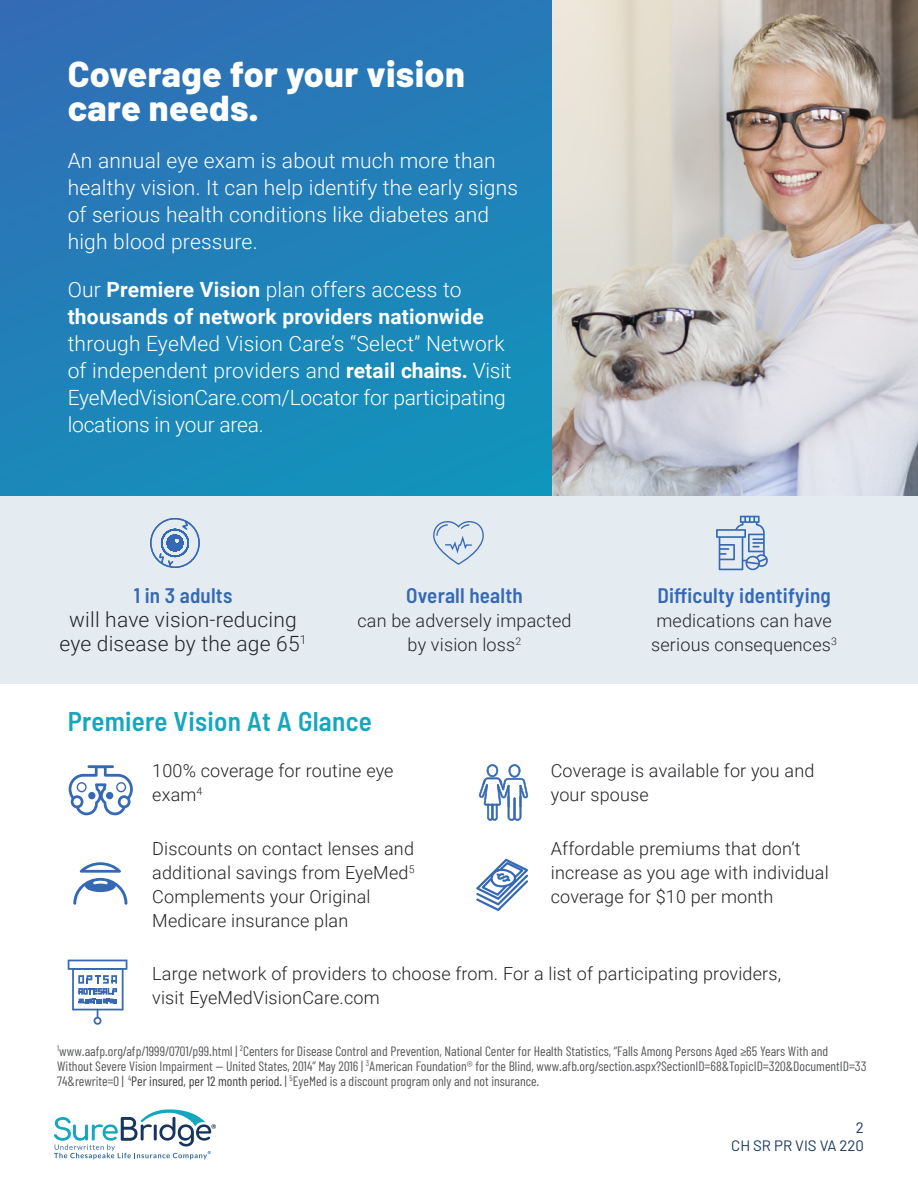
<style>
.page{position:relative;width:918px;height:1188px;background:#fff}
.page>*{position:absolute;margin:0;border:0;box-sizing:border-box;transform-origin:0 0}
.t1{font:800 36px/34.5px "Barlow";letter-spacing:.01em;color:#fff}
.t2{font:600 semi-condensed 27px "Barlow";letter-spacing:.01em;color:#15a7be}
.t3{font:300 21px/27px "Roboto";letter-spacing:.01em;color:#fff}
.t4{font:600 semi-condensed 21px "Barlow";letter-spacing:.01em;color:#3569b4}
.t5{font:300 21px/24px "Roboto";letter-spacing:.01em;color:#222325;text-align:center}
.t6{font:300 18px/24px "Roboto";letter-spacing:.01em;color:#222325}
.t7{font:15px "Barlow";color:#17355e}
.SB_Disclaimer{font:13.5px/15px "Barlow Condensed";color:#57585a}
.s1{font-weight:700}
.s2{color:#3e3e3f}
</style>
<div class="page">
<svg style="left:54px;top:1109px;width:162px;height:50px"></svg>
<svg style="left:0;top:0;width:553px;height:496px;background:#2180b8"></svg>
<img style="left:553px;top:0;width:365px;height:496px">
<div style="left:0;top:496px;width:918px;height:188px;background:#e5ecf1"></div>
<svg style="left:716px;top:516px;width:52px;height:54px"></svg>
<svg style="left:433px;top:521px;width:51px;height:44px"></svg>
<svg style="left:150px;top:518px;width:50px;height:50px"></svg>
<svg style="left:73px;top:862px;width:54px;height:43px"></svg>
<svg style="left:69px;top:765px;width:64px;height:50px"></svg>
<svg style="left:476px;top:859px;width:52px;height:52px"></svg>
<svg style="left:479px;top:764px;width:49px;height:57px"></svg>
<svg style="left:68px;top:960px;width:59px;height:65px"></svg>
<p class="t1" style="left:68px;top:56px;width:399px">Coverage for your vision care needs.</p>
<p class="t3" style="left:68px;top:147px;width:452px">An annual eye exam is about much more than healthy vision. It can help identify the early signs of serious health conditions like diabetes and high blood pressure.</p>
<p class="t3" style="left:68px;top:275px;width:445px">Our <span class="s1">Premiere Vision</span> plan offers access to <span class="s1">thousands of network providers nationwide </span>through EyeMed Vision Care’s “Select” Network of independent providers and <span class="s1">retail chains.</span> Visit EyeMedVisionCare.com/Locator for participating locations in your area.</p>
<p class="t4" style="left:134px;top:582px;width:100px">1 in 3 adults</p>
<p class="t5" style="left:59px;top:606px;width:249px">will have vision-reducing eye disease by the age 65<sup>1</sup></p>
<p class="t4" style="left:406px;top:582px;width:118px">Overall health</p>
<p class="t6" style="left:357px;top:608px;width:216px">can be adversely impacted</p>
<p class="t6" style="left:408px;top:632px;width:115px">by vision loss<sup>2</sup></p>
<p class="t4" style="left:657px;top:582px;width:175px">Difficulty identifying</p>
<p class="t6" style="left:651px;top:608px;width:187px">medications can have serious consequences<sup>3</sup></p>
<p class="t2" style="left:68px;top:704px;width:306px">Premiere Vision At A Glance</p>
<p class="t6" style="left:152px;top:758px;width:243px">100% coverage for routine eye exam<sup>4</sup></p>
<p class="t6" style="left:152px;top:836px;width:264px">Discounts on contact lenses and additional savings from EyeMed<sup>5</sup></p>
<p class="t6" style="left:152px;top:884px;width:220px">Complements your Original<br>Medicare insurance plan</p>
<p class="t6" style="left:551px;top:758px;width:265px">Coverage is available for you and your spouse</p>
<p class="t6" style="left:551px;top:836px;width:279px">Affordable premiums that don’t increase as you age with individual coverage for $10 per month</p>
<p class="t6" style="left:152px;top:960px;width:630px">Large network of providers to choose from. For a list of participating providers, visit EyeMedVisionCare.com</p>
<p class="SB_Disclaimer" style="left:57px;top:1043px;width:811px"><sup>1</sup>www.aafp.org/afp/1999/0701/p99.html | <sup>2</sup>Centers for Disease Control and Prevention, National Center for Health Statistics, “Falls Among Persons Aged ≥65 Years With and<br>Without Severe Vision Impairment — United States, 2014” May 2016 | <sup>3</sup>American Foundation® for the Blind, www.afb.org/section.aspx?SectionID=68&amp;TopicID=320&amp;DocumentID=33<br>74&amp;rewrite=0 | <sup>4</sup><span class="s2">Per insured, per 12 month period.</span> | <sup>5</sup>EyeMed is a discount program only and not insurance.</p>
<p class="t7" style="left:856px;top:1118px;width:10px">2</p>
<p class="t7" style="left:731px;top:1136px;width:134px">CH SR PR VIS VA 220</p>
</div>
